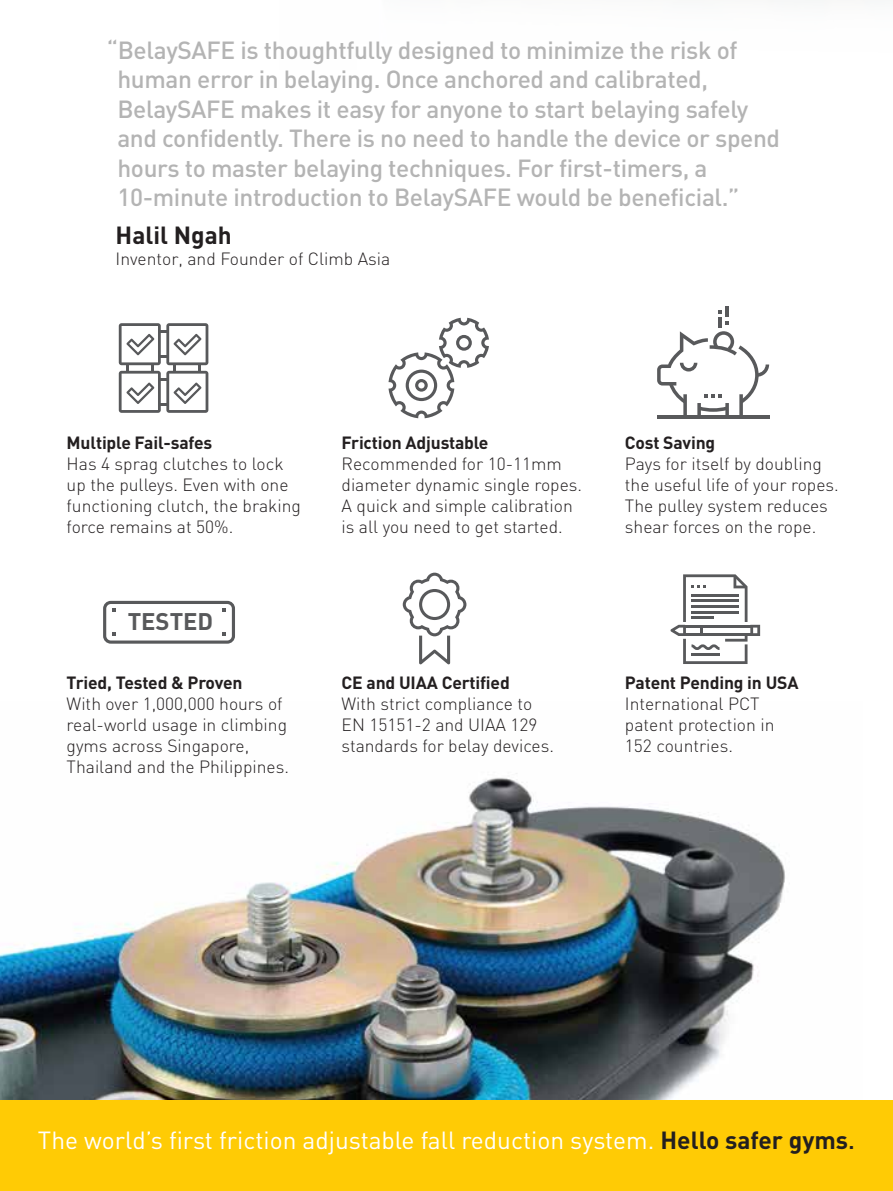
<style>
.page{position:relative;width:893px;height:1191px;background:#fff}
.page>*{position:absolute;margin:0;border:0;box-sizing:border-box;transform-origin:0 0}
.t1{font:500 24.5px/29.4px "DIN";letter-spacing:-.015em;color:#b4b4b4}
.t2{font:24.5px "DINCE";color:#fff}
.t3{font:700 24.5px "DIN";color:#231f20}
.t4{font:700 23.8px "DIN";color:#58595b}
.t5{font:300 17.5px/21px "DIN";color:#231f20}
.t6{font:700 17.5px "DIN";letter-spacing:-.01em;color:#231f20}
.s1{font-family:"DIN";font-weight:700;color:#231f20}
.s2{font-family:"DIN";font-weight:500;color:#231f20}
</style>
<div class="page">
<img style="left:0;top:773px;width:785px;height:327px">
<div style="left:0;top:1100px;width:893px;height:91px;background:#ffcb05"></div>
<hr style="left:725px;top:307px;width:4px;height:10px;background:#58595b">
<hr style="left:718px;top:317px;width:4px;height:11px;background:#58595b">
<svg style="left:725px;top:321px;width:4px;height:3px"></svg>
<svg style="left:718px;top:310px;width:4px;height:4px"></svg>
<svg style="left:657px;top:331px;width:112px;height:84px"></svg>
<hr style="left:657px;top:415px;width:112px;height:4px;background:#58595b">
<svg style="left:670px;top:574px;width:90px;height:90px"></svg>
<hr style="left:691px;top:594px;width:48px;height:3px;background:#58595b">
<hr style="left:691px;top:599px;width:48px;height:3px;background:#58595b">
<hr style="left:691px;top:605px;width:48px;height:3px;background:#58595b">
<hr style="left:691px;top:611px;width:48px;height:2px;background:#58595b">
<hr style="left:691px;top:616px;width:23px;height:3px;background:#58595b">
<hr style="left:691px;top:653px;width:28px;height:2px;background:#58595b">
<div style="left:103px;top:601px;width:132px;height:42px;border:3px solid #58595b;border-radius:6px"></div>
<svg style="left:403px;top:572px;width:63px;height:92px"></svg>
<svg style="left:388px;top:318px;width:101px;height:100px"></svg>
<svg style="left:119px;top:323px;width:89px;height:90px"></svg>
<p class="t1" style="left:117px;top:35px;width:664px;text-indent:-10px">“BelaySAFE is thoughtfully designed to minimize the risk of human error in belaying. Once anchored and calibrated, BelaySAFE makes it easy for anyone to start belaying safely and confidently. There is no need to handle the device or spend hours to master belaying techniques. For first-timers, a 10-minute introduction to BelaySAFE would be beneficial.”</p>
<h1 class="t3" style="left:116px;top:219px;width:118px">Halil Ngah</h1>
<p class="t5" style="left:116px;top:248px;width:276px">Inventor, and Founder of Climb Asia</p>
<p class="t6" style="left:67px;top:431px;width:147px">Multiple Fail-safes</p>
<p class="t5" style="left:67px;top:453px;width:236px">Has 4 sprag clutches to lock up the pulleys. Even with one functioning clutch, the braking force remains at 50%.</p>
<h2 class="t4" style="left:128px;top:606px;width:87px">TESTED</h2>
<p class="t6" style="left:67px;top:671px;width:177px">Tried, Tested &amp; Proven</p>
<p class="t5" style="left:67px;top:693px;width:224px">With over 1,000,000 hours of real-world usage in climbing gyms across Singapore,<br>Thailand and the Philippines.</p>
<p class="t6" style="left:342px;top:431px;width:148px">Friction Adjustable</p>
<p class="t5" style="left:342px;top:453px;width:242px">Recommended for 10-11mm diameter dynamic single ropes.<br>A quick and simple calibration is all you need to get started.</p>
<p class="t6" style="left:342px;top:671px;width:170px">CE and UIAA Certified</p>
<p class="t5" style="left:342px;top:693px;width:214px">With strict compliance to<br>EN 15151-2 and UIAA 129 standards for belay devices.</p>
<p class="t6" style="left:625px;top:431px;width:92px">Cost Saving</p>
<p class="t5" style="left:625px;top:453px;width:215px">Pays for itself by doubling the useful life of your ropes.<br>The pulley system reduces shear forces on the rope.</p>
<p class="t6" style="left:625px;top:671px;width:175px">Patent Pending in USA</p>
<p class="t5" style="left:625px;top:693px;width:151px">International PCT patent protection in<br>152 countries.</p>
<h1 class="t2" style="left:38px;top:1125px;width:818px">The world’s first friction adjustable fall reduction system. <span class="s1">Hello safer gyms</span><span class="s2">.</span></h1>
</div>
